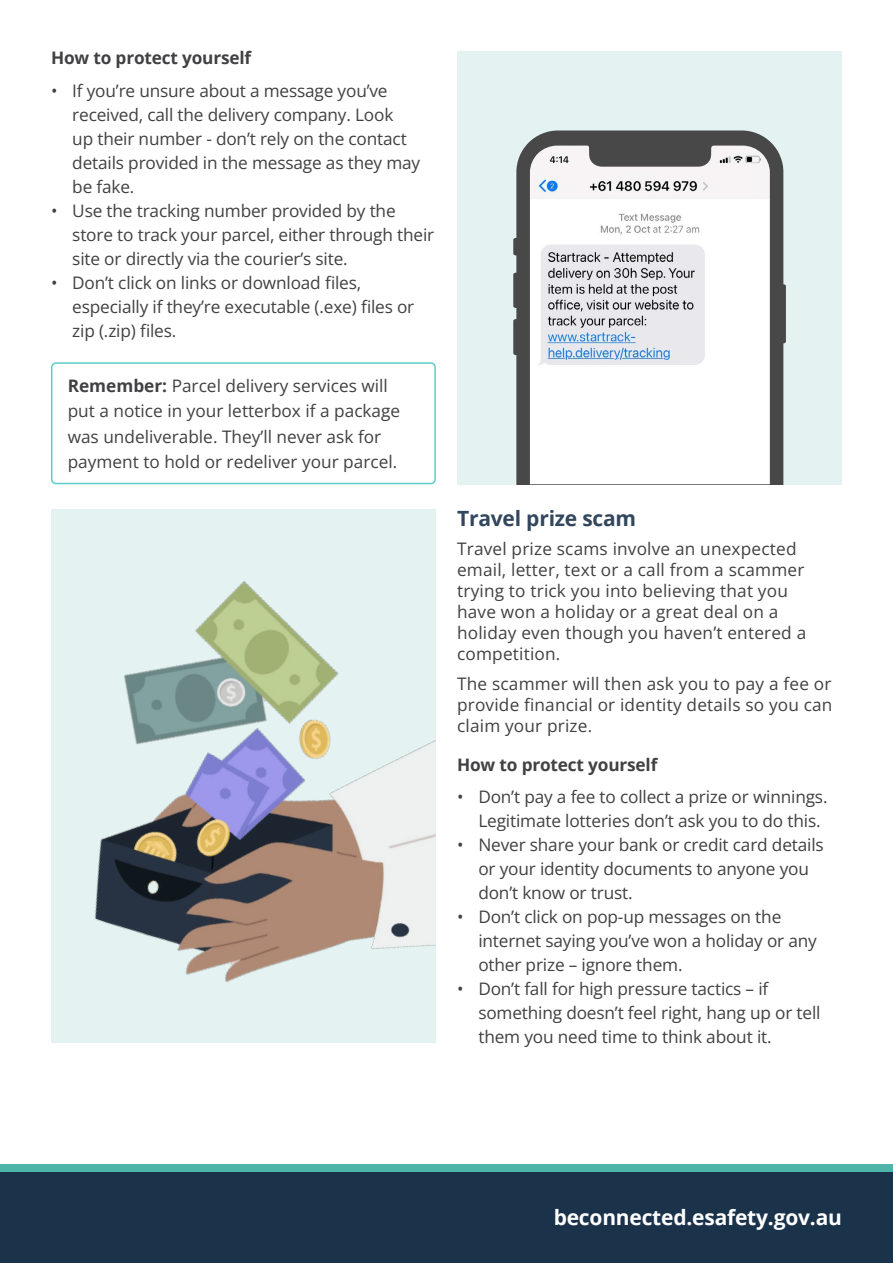
<style>
.page{position:relative;width:893px;height:1263px;background:#fff}
.page>*{position:absolute;margin:0;border:0;box-sizing:border-box;transform-origin:0 0}
.t1{font:700 21px "Open Sans";letter-spacing:-.01em;color:#fff}
.t2{font:700 21px "Open Sans";letter-spacing:-.01em;color:#32465d}
.t3{font:17.25px/24px "Open Sans";letter-spacing:-.01em;color:#414042}
.t4{font:17.25px/21px "Open Sans";letter-spacing:.01em;color:#414042}
.t5{font:700 17.25px "Open Sans";letter-spacing:-.01em;color:#414042}
.s1{font-weight:700}
</style>
<div class="page">
<div style="left:0;top:1164px;width:893px;height:8px;background:#4fb5a8"></div>
<div style="left:0;top:1172px;width:893px;height:91px;background:#1b324b"></div>
<div style="left:51px;top:362px;width:385px;height:122px;border:2px solid #5ecdc9;border-radius:4px"></div>
<div style="left:457px;top:51px;width:385px;height:433px;background:#e4f3f2"></div>
<svg style="left:513px;top:319px;width:3px;height:36px"></svg>
<svg style="left:513px;top:273px;width:3px;height:35px"></svg>
<svg style="left:513px;top:238px;width:3px;height:17px"></svg>
<svg style="left:783px;top:284px;width:3px;height:59px"></svg>
<svg style="left:517px;top:132px;width:266px;height:352px;background:#595b5c"></svg>
<svg style="left:519px;top:134px;width:262px;height:350px;background:#545556"></svg>
<svg style="left:521px;top:136px;width:257px;height:348px;background:#4c4d4e"></svg>
<img style="left:530px;top:146px;width:240px;height:338px">
<img style="left:51px;top:510px;width:385px;height:533px">
<p class="t5" style="left:51px;top:46px;width:202px">How to protect yourself</p>
<p class="t3" style="left:72px;top:78px;width:349px;text-indent:-21px">• If you’re unsure about a message you’ve received, call the delivery company. Look<br>up their number - don’t rely on the contact details provided in the message as they may be fake.</p>
<p class="t3" style="left:72px;top:198px;width:363px;text-indent:-21px">• Use the tracking number provided by the store to track your parcel, either through their site or directly via the courier’s site.</p>
<p class="t3" style="left:72px;top:270px;width:344px;text-indent:-21px">• Don’t click on links or download files, especially if they’re executable (.exe) files or zip (.zip) files.</p>
<p class="t3" style="left:68px;top:372px;width:334px;line-height:25.5px"><span class="s1">Remember:</span> Parcel delivery services will put a notice in your letterbox if a package was undeliverable. They’ll never ask for payment to hold or redeliver your parcel.</p>
<p class="t2" style="left:457px;top:503px;width:181px">Travel prize scam</p>
<p class="t4" style="left:457px;top:538px;width:351px">Travel prize scams involve an unexpected email, letter, text or a call from a scammer trying to trick you into believing that you have won a holiday or a great deal on a holiday even though you haven’t entered a competition.</p>
<p class="t3" style="left:457px;top:673px;width:377px;line-height:21px;text-align:justify">The scammer will then ask you to pay a fee or provide financial or identity details so you can claim your prize.</p>
<p class="t5" style="left:457px;top:752px;width:202px">How to protect yourself</p>
<p class="t3" style="left:478px;top:784px;width:351px;text-indent:-21px">• Don’t pay a fee to collect a prize or winnings.<br>Legitimate lotteries don’t ask you to do this.</p>
<p class="t3" style="left:478px;top:832px;width:347px;text-indent:-21px">• Never share your bank or credit card details or your identity documents to anyone you don’t know or trust.</p>
<p class="t3" style="left:478px;top:904px;width:340px;text-indent:-21px">• Don’t click on pop-up messages on the internet saying you’ve won a holiday or any other prize – ignore them.</p>
<p class="t3" style="left:478px;top:976px;width:344px;text-indent:-21px">• Don’t fall for high pressure tactics – if something doesn’t feel right, hang up or tell them you need time to think about it.</p>
<p class="t1" style="left:554px;top:1202px;width:290px">beconnected.esafety.gov.au</p>
</div>
